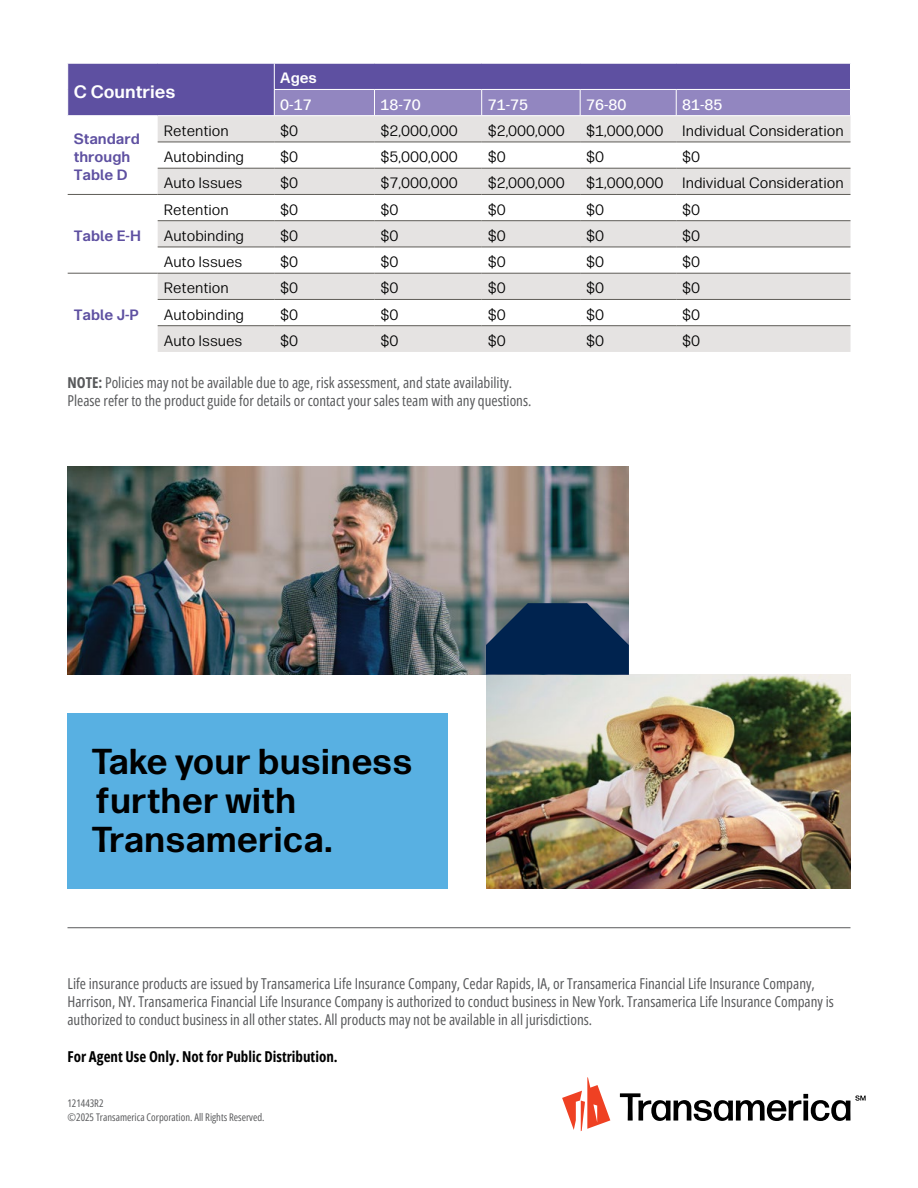
<style>
.page{position:relative;width:918px;height:1188px;background:#fff}
.page>*{position:absolute;margin:0;border:0;box-sizing:border-box;transform-origin:0 0}
.Callout_2_24pt{font:700 36px/39px "Forever Forma Body Text";color:#000}
.CTA_1_12pt{font:700 18px "Forever Forma Body Text";color:#fff}
.Legal_Arial_Narrow{font:15px/18px "Open Sans Condensed";color:#58595b}
.table_10pt{font:15px "Forever Forma Body Text";color:#000}
.Body_copy_10pt{font:15px "Forever Forma Body Text";color:#000}
.Disclaimer_10pt{font:700 15px "Open Sans Condensed";color:#000}
.table_10pt-2{font:700 15px/18px "Forever Forma Body Text";color:#5e50a1}
.table_10pt-3{font:500 15px "Forever Forma Body Text";color:#fff}
.table_10pt-4{font:700 15px "Forever Forma Body Text";color:#fff}
.Tracking_Number_7pt{font:10.5px/13.5px "Open Sans Condensed";color:#58595b}
.s1{font-weight:700}
</style>
<div class="page">
<img style="left:486px;top:675px;width:364px;height:214px">
<img style="left:68px;top:467px;width:561px;height:208px">
<div style="left:68px;top:713px;width:380px;height:176px;background:#58b0e2"></div>
<svg style="left:158px;top:116px;width:693px;height:236px;fill:#e5e3e2"></svg>
<hr style="left:158px;top:142px;width:116px;height:1px;background:#5e5c57">
<hr style="left:274px;top:142px;width:100px;height:1px;background:#5e5c57">
<hr style="left:374px;top:142px;width:108px;height:1px;background:#5e5c57">
<hr style="left:482px;top:142px;width:98px;height:1px;background:#5e5c57">
<hr style="left:580px;top:142px;width:96px;height:1px;background:#5e5c57">
<hr style="left:676px;top:142px;width:175px;height:1px;background:#5e5c57">
<hr style="left:158px;top:168px;width:116px;height:1px;background:#5e5c57">
<hr style="left:274px;top:168px;width:100px;height:1px;background:#5e5c57">
<hr style="left:374px;top:168px;width:108px;height:1px;background:#5e5c57">
<hr style="left:482px;top:168px;width:98px;height:1px;background:#5e5c57">
<hr style="left:580px;top:168px;width:96px;height:1px;background:#5e5c57">
<hr style="left:676px;top:168px;width:175px;height:1px;background:#5e5c57">
<hr style="left:68px;top:194px;width:90px;height:1px;background:#5e5c57">
<hr style="left:68px;top:273px;width:90px;height:1px;background:#5e5c57">
<hr style="left:158px;top:194px;width:116px;height:1px;background:#5e5c57">
<hr style="left:274px;top:194px;width:100px;height:1px;background:#5e5c57">
<hr style="left:374px;top:194px;width:108px;height:1px;background:#5e5c57">
<hr style="left:482px;top:194px;width:98px;height:1px;background:#5e5c57">
<hr style="left:580px;top:194px;width:96px;height:1px;background:#5e5c57">
<hr style="left:676px;top:194px;width:175px;height:1px;background:#5e5c57">
<hr style="left:158px;top:220px;width:116px;height:1px;background:#5e5c57">
<hr style="left:274px;top:220px;width:100px;height:1px;background:#5e5c57">
<hr style="left:374px;top:220px;width:108px;height:1px;background:#5e5c57">
<hr style="left:482px;top:220px;width:98px;height:1px;background:#5e5c57">
<hr style="left:580px;top:220px;width:96px;height:1px;background:#5e5c57">
<hr style="left:676px;top:220px;width:175px;height:1px;background:#5e5c57">
<hr style="left:158px;top:247px;width:116px;height:1px;background:#5e5c57">
<hr style="left:274px;top:247px;width:100px;height:1px;background:#5e5c57">
<hr style="left:374px;top:247px;width:108px;height:1px;background:#5e5c57">
<hr style="left:482px;top:247px;width:98px;height:1px;background:#5e5c57">
<hr style="left:580px;top:247px;width:96px;height:1px;background:#5e5c57">
<hr style="left:676px;top:247px;width:175px;height:1px;background:#5e5c57">
<hr style="left:158px;top:273px;width:116px;height:1px;background:#5e5c57">
<hr style="left:274px;top:273px;width:100px;height:1px;background:#5e5c57">
<hr style="left:374px;top:273px;width:108px;height:1px;background:#5e5c57">
<hr style="left:482px;top:273px;width:98px;height:1px;background:#5e5c57">
<hr style="left:580px;top:273px;width:96px;height:1px;background:#5e5c57">
<hr style="left:676px;top:273px;width:175px;height:1px;background:#5e5c57">
<hr style="left:158px;top:299px;width:116px;height:1px;background:#5e5c57">
<hr style="left:274px;top:299px;width:100px;height:1px;background:#5e5c57">
<hr style="left:374px;top:299px;width:108px;height:1px;background:#5e5c57">
<hr style="left:482px;top:299px;width:98px;height:1px;background:#5e5c57">
<hr style="left:580px;top:299px;width:96px;height:1px;background:#5e5c57">
<hr style="left:676px;top:299px;width:175px;height:1px;background:#5e5c57">
<hr style="left:158px;top:325px;width:116px;height:1px;background:#5e5c57">
<hr style="left:274px;top:325px;width:100px;height:1px;background:#5e5c57">
<hr style="left:374px;top:325px;width:108px;height:1px;background:#5e5c57">
<hr style="left:482px;top:325px;width:98px;height:1px;background:#5e5c57">
<hr style="left:580px;top:325px;width:96px;height:1px;background:#5e5c57">
<hr style="left:676px;top:325px;width:175px;height:1px;background:#5e5c57">
<svg style="left:67px;top:63px;width:784px;height:53px;background:#7669af"></svg>
<hr style="left:274px;top:115px;width:100px;height:1px;background:#fff">
<hr style="left:374px;top:115px;width:108px;height:1px;background:#fff">
<hr style="left:482px;top:115px;width:98px;height:1px;background:#fff">
<hr style="left:580px;top:115px;width:96px;height:1px;background:#fff">
<hr style="left:676px;top:115px;width:175px;height:1px;background:#fff">
<svg style="left:486px;top:603px;width:143px;height:72px;background:#17355a"></svg>
<hr style="left:68px;top:927px;width:782px;height:1px;background:#58595b">
<svg style="left:562px;top:1077px;width:48px;height:54px"></svg>
<svg style="left:620px;top:1093px;width:246px;height:28px"></svg>
<p class="CTA_1_12pt" style="left:74px;top:78px;width:104px">C Countries</p>
<p class="table_10pt-4" style="left:280px;top:67px;width:38px">Ages</p>
<p class="table_10pt-3" style="left:280px;top:94px;width:33px">0-17</p>
<p class="table_10pt-3" style="left:380px;top:94px;width:42px">18-70</p>
<p class="table_10pt-3" style="left:488px;top:94px;width:42px">71-75</p>
<p class="table_10pt-3" style="left:586px;top:94px;width:42px">76-80</p>
<p class="table_10pt-3" style="left:682px;top:94px;width:42px">81-85</p>
<p class="table_10pt-2" style="left:74px;top:129px;width:68px">Standard through<br>Table D</p>
<p class="table_10pt-2" style="left:74px;top:225px;width:69px">Table E-H</p>
<p class="table_10pt-2" style="left:74px;top:304px;width:67px">Table J-P</p>
<p class="Body_copy_10pt" style="left:164px;top:120px;width:67px">Retention</p>
<p class="table_10pt" style="left:280px;top:120px;width:19px">$0</p>
<p class="table_10pt" style="left:380px;top:120px;width:79px">$2,000,000</p>
<p class="table_10pt" style="left:488px;top:120px;width:79px">$2,000,000</p>
<p class="table_10pt" style="left:586px;top:120px;width:79px">$1,000,000</p>
<p class="table_10pt" style="left:682px;top:120px;width:163px">Individual Consideration</p>
<p class="Body_copy_10pt" style="left:164px;top:146px;width:82px">Autobinding</p>
<p class="table_10pt" style="left:280px;top:146px;width:19px">$0</p>
<p class="table_10pt" style="left:380px;top:146px;width:79px">$5,000,000</p>
<p class="table_10pt" style="left:488px;top:146px;width:19px">$0</p>
<p class="table_10pt" style="left:586px;top:146px;width:19px">$0</p>
<p class="table_10pt" style="left:682px;top:146px;width:19px">$0</p>
<p class="table_10pt" style="left:164px;top:173px;width:80px">Auto Issues</p>
<p class="table_10pt" style="left:280px;top:173px;width:19px">$0</p>
<p class="table_10pt" style="left:380px;top:173px;width:79px">$7,000,000</p>
<p class="table_10pt" style="left:488px;top:173px;width:79px">$2,000,000</p>
<p class="table_10pt" style="left:586px;top:173px;width:79px">$1,000,000</p>
<p class="table_10pt" style="left:682px;top:173px;width:163px">Individual Consideration</p>
<p class="Body_copy_10pt" style="left:164px;top:199px;width:67px">Retention</p>
<p class="table_10pt" style="left:280px;top:199px;width:19px">$0</p>
<p class="table_10pt" style="left:380px;top:199px;width:19px">$0</p>
<p class="table_10pt" style="left:488px;top:199px;width:19px">$0</p>
<p class="table_10pt" style="left:586px;top:199px;width:19px">$0</p>
<p class="table_10pt" style="left:682px;top:199px;width:19px">$0</p>
<p class="Body_copy_10pt" style="left:164px;top:225px;width:82px">Autobinding</p>
<p class="table_10pt" style="left:280px;top:225px;width:19px">$0</p>
<p class="table_10pt" style="left:380px;top:225px;width:19px">$0</p>
<p class="table_10pt" style="left:488px;top:225px;width:19px">$0</p>
<p class="table_10pt" style="left:586px;top:225px;width:19px">$0</p>
<p class="table_10pt" style="left:682px;top:225px;width:19px">$0</p>
<p class="table_10pt" style="left:164px;top:251px;width:80px">Auto Issues</p>
<p class="table_10pt" style="left:280px;top:251px;width:19px">$0</p>
<p class="table_10pt" style="left:380px;top:251px;width:19px">$0</p>
<p class="table_10pt" style="left:488px;top:251px;width:19px">$0</p>
<p class="table_10pt" style="left:586px;top:251px;width:19px">$0</p>
<p class="table_10pt" style="left:682px;top:251px;width:19px">$0</p>
<p class="Body_copy_10pt" style="left:164px;top:278px;width:67px">Retention</p>
<p class="table_10pt" style="left:280px;top:278px;width:19px">$0</p>
<p class="table_10pt" style="left:380px;top:278px;width:19px">$0</p>
<p class="table_10pt" style="left:488px;top:278px;width:19px">$0</p>
<p class="table_10pt" style="left:586px;top:278px;width:19px">$0</p>
<p class="table_10pt" style="left:682px;top:278px;width:19px">$0</p>
<p class="Body_copy_10pt" style="left:164px;top:304px;width:82px">Autobinding</p>
<p class="table_10pt" style="left:280px;top:304px;width:19px">$0</p>
<p class="table_10pt" style="left:380px;top:304px;width:19px">$0</p>
<p class="table_10pt" style="left:488px;top:304px;width:19px">$0</p>
<p class="table_10pt" style="left:586px;top:304px;width:19px">$0</p>
<p class="table_10pt" style="left:682px;top:304px;width:19px">$0</p>
<p class="table_10pt" style="left:164px;top:330px;width:80px">Auto Issues</p>
<p class="table_10pt" style="left:280px;top:330px;width:19px">$0</p>
<p class="table_10pt" style="left:380px;top:330px;width:19px">$0</p>
<p class="table_10pt" style="left:488px;top:330px;width:19px">$0</p>
<p class="table_10pt" style="left:586px;top:330px;width:19px">$0</p>
<p class="table_10pt" style="left:682px;top:330px;width:19px">$0</p>
<p class="Legal_Arial_Narrow" style="left:68px;top:373px;width:465px"><span class="s1">NOTE:</span> Policies may not be available due to age, risk assessment, and state availability.<br>Please refer to the product guide for details or contact your sales team with any questions.</p>
<p class="Callout_2_24pt" style="left:91px;top:739px;width:323px">Take your business further with<br>Transamerica.</p>
<p class="Legal_Arial_Narrow" style="left:68px;top:974px;width:768px">Life insurance products are issued by Transamerica Life Insurance Company, Cedar Rapids, IA, or Transamerica Financial Life Insurance Company,<br>Harrison, NY. Transamerica Financial Life Insurance Company is authorized to conduct business in New York. Transamerica Life Insurance Company is authorized to conduct business in all other states. All products may not be available in all jurisdictions.</p>
<p class="Disclaimer_10pt" style="left:68px;top:1046px;width:272px">For Agent Use Only. Not for Public Distribution.</p>
<p class="Tracking_Number_7pt" style="left:68px;top:1096px;width:199px">121443R2<br>©2025 Transamerica Corporation. All Rights Reserved.</p>
</div>
